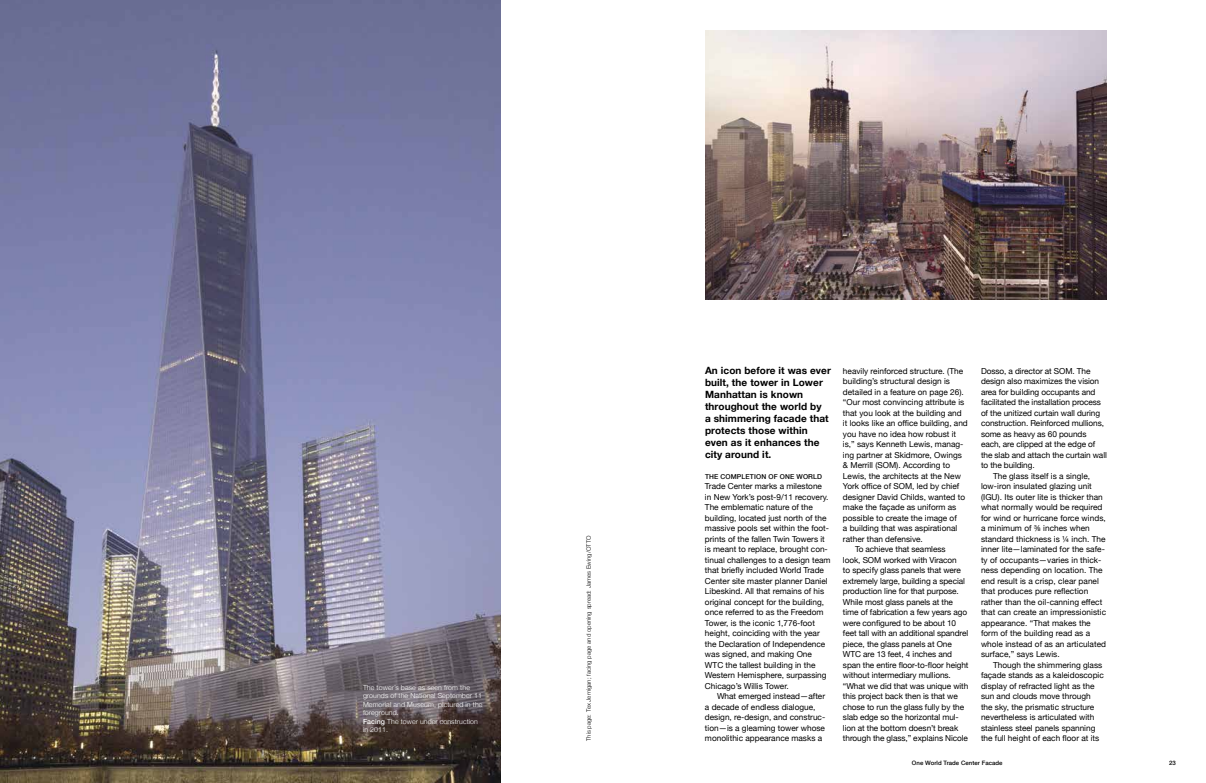
<style>
.page{position:relative;width:1206px;height:783px;background:#fff}
.page>*{position:absolute;margin:0;border:0;box-sizing:border-box;transform-origin:0 0}
.t1{font:700 10px/12px "Helvetica Neue";letter-spacing:.01em;color:#000}
.t2{font:8.2px/10.5px "Helvetica Neue";color:#000}
.t3{font:300 7px/8.5px "Helvetica Neue";letter-spacing:.015em;color:#fff}
.t4{font:500 6.8px "Helvetica Neue";letter-spacing:.02em;color:#000}
.t5{font:300 6px "Helvetica Neue";letter-spacing:.005em;color:#000}
.t6{font:500 6px "Helvetica Neue";letter-spacing:.01em;color:#000}
.s1{font-weight:500}
</style>
<div class="page">
<img style="left:0;top:0;width:501px;height:783px">
<img style="left:705px;top:30px;width:402px;height:270px">
<p class="t3" style="left:363px;top:683px;width:121px">The tower’s base as seen from the grounds of the National September 11<br>Memorial and Museum, pictured in the foreground.<br><span class="s1">Facing</span> The tower under construction in 2011.</p>
<p class="t5" style="left:584px;top:741px;width:207px;rotate:-90deg">This page: Tex Jernigan; facing page and opening spread: James Ewing/OTTO</p>
<p class="t1" style="left:705px;top:363px;width:128px">An icon before it was ever built, the tower in Lower<br>Manhattan is known throughout the world by<br>a shimmering facade that protects those within even as it enhances the city around it.</p>
<p class="t4" style="left:705px;top:471px;width:119px">THE COMPLETION OF ONE WORLD</p>
<p class="t2" style="left:705px;top:480px;width:127px">Trade Center marks a milestone<br>in New York’s post-9/11 recovery.<br>The emblematic nature of the building, located just north of the massive pools set within the foot&shy;prints of the fallen Twin Towers it is meant to replace, brought con&shy;tinual challenges to a design team that briefly included World Trade<br>Center site master planner Daniel<br>Libeskind. All that remains of his original concept for the building, once referred to as the Freedom<br>Tower, is the iconic 1,776-foot height, coinciding with the year the Declaration of Independence was signed, and making One<br>WTC the tallest building in the<br>Western Hemisphere, surpassing<br>Chicago’s Willis Tower.</p>
<p class="t2" style="left:705px;top:690px;width:122px;text-indent:12px">What emerged instead—after a decade of endless dialogue, design, re-design, and construc&shy;tion—is a gleaming tower whose monolithic appearance masks a</p>
<p class="t2" style="left:981px;top:365px;width:111px">Dosso, a director at SOM. The</p>
<p class="t2" style="left:981px;top:375px;width:120px">design also maximizes the vision</p>
<p class="t2" style="left:981px;top:386px;width:116px">area for building occupants and</p>
<p class="t2" style="left:981px;top:396px;width:122px">facilitated the installation process</p>
<p class="t2" style="left:981px;top:407px;width:121px">of the unitized curtain wall during</p>
<p class="t2" style="left:981px;top:417px;width:125px">construction. Reinforced mullions,</p>
<p class="t2" style="left:981px;top:428px;width:107px">some as heavy as 60 pounds</p>
<p class="t2" style="left:981px;top:438px;width:116px">each, are clipped at the edge of</p>
<p class="t2" style="left:981px;top:449px;width:127px">the slab and attach the curtain wall</p>
<p class="t2" style="left:981px;top:459px;width:55px">to the building.</p>
<p class="t2" style="left:993px;top:470px;width:99px">The glass itself is a single,</p>
<p class="t2" style="left:981px;top:480px;width:112px">low-iron insulated glazing unit</p>
<p class="t2" style="left:981px;top:491px;width:123px">(IGU). Its outer lite is thicker than</p>
<p class="t2" style="left:981px;top:501px;width:123px">what normally would be required</p>
<p class="t2" style="left:981px;top:512px;width:126px">for wind or hurricane force winds,</p>
<p class="t2" style="left:981px;top:522px;width:110px">a minimum of ⅜ inches when</p>
<p class="t2" style="left:981px;top:533px;width:126px">standard thickness is ¼ inch. The</p>
<p class="t2" style="left:981px;top:543px;width:125px">inner lite—laminated for the safe-</p>
<p class="t2" style="left:981px;top:554px;width:122px">ty of occupants—varies in thick-</p>
<p class="t2" style="left:981px;top:564px;width:123px">ness depending on location. The</p>
<p class="t2" style="left:981px;top:575px;width:119px">end result is a crisp, clear panel</p>
<p class="t2" style="left:981px;top:585px;width:109px">that produces pure reflection</p>
<p class="t2" style="left:981px;top:596px;width:123px">rather than the oil-canning effect</p>
<p class="t2" style="left:981px;top:606px;width:127px">that can create an impressionistic</p>
<p class="t2" style="left:981px;top:617px;width:111px">appearance. “That makes the</p>
<p class="t2" style="left:981px;top:627px;width:111px">form of the building read as a</p>
<p class="t2" style="left:981px;top:638px;width:127px">whole instead of as an articulated</p>
<p class="t2" style="left:981px;top:648px;width:80px">surface,” says Lewis.</p>
<p class="t2" style="left:993px;top:659px;width:111px">Though the shimmering glass</p>
<p class="t2" style="left:981px;top:669px;width:124px">façade stands as a kaleidoscopic</p>
<p class="t2" style="left:981px;top:680px;width:115px">display of refracted light as the</p>
<p class="t2" style="left:981px;top:690px;width:111px">sun and clouds move through</p>
<p class="t2" style="left:981px;top:701px;width:115px">the sky, the prismatic structure</p>
<p class="t2" style="left:981px;top:711px;width:115px">nevertheless is articulated with</p>
<p class="t2" style="left:981px;top:722px;width:116px">stainless steel panels spanning</p>
<p class="t2" style="left:981px;top:732px;width:120px">the full height of each floor at its</p>
<p class="t2" style="left:843px;top:365px;width:122px">heavily reinforced structure. (The</p>
<p class="t2" style="left:843px;top:375px;width:109px">building’s structural design is</p>
<p class="t2" style="left:843px;top:386px;width:122px">detailed in a feature on page 26).</p>
<p class="t2" style="left:843px;top:396px;width:123px">“Our most convincing attribute is</p>
<p class="t2" style="left:843px;top:407px;width:120px">that you look at the building and</p>
<p class="t2" style="left:843px;top:417px;width:126px">it looks like an office building, and</p>
<p class="t2" style="left:843px;top:428px;width:115px">you have no idea how robust it</p>
<p class="t2" style="left:843px;top:438px;width:122px">is,” says Kenneth Lewis, manag-</p>
<p class="t2" style="left:843px;top:449px;width:121px">ing partner at Skidmore, Owings</p>
<p class="t2" style="left:843px;top:459px;width:109px">&amp; Merrill (SOM). According to</p>
<p class="t2" style="left:843px;top:470px;width:119px">Lewis, the architects at the New</p>
<p class="t2" style="left:843px;top:480px;width:118px">York office of SOM, led by chief</p>
<p class="t2" style="left:843px;top:491px;width:124px">designer David Childs, wanted to</p>
<p class="t2" style="left:843px;top:501px;width:115px">make the façade as uniform as</p>
<p class="t2" style="left:843px;top:512px;width:115px">possible to create the image of</p>
<p class="t2" style="left:843px;top:522px;width:116px">a building that was aspirational</p>
<p class="t2" style="left:843px;top:533px;width:81px">rather than defensive.</p>
<p class="t2" style="left:855px;top:543px;width:92px">To achieve that seamless</p>
<p class="t2" style="left:843px;top:554px;width:115px">look, SOM worked with Viracon</p>
<p class="t2" style="left:843px;top:564px;width:119px">to specify glass panels that were</p>
<p class="t2" style="left:843px;top:575px;width:123px">extremely large, building a special</p>
<p class="t2" style="left:843px;top:585px;width:117px">production line for that purpose.</p>
<p class="t2" style="left:843px;top:596px;width:112px">While most glass panels at the</p>
<p class="t2" style="left:843px;top:606px;width:126px">time of fabrication a few years ago</p>
<p class="t2" style="left:843px;top:617px;width:115px">were configured to be about 10</p>
<p class="t2" style="left:843px;top:627px;width:127px">feet tall with an additional spandrel</p>
<p class="t2" style="left:843px;top:638px;width:110px">piece, the glass panels at One</p>
<p class="t2" style="left:843px;top:648px;width:111px">WTC are 13 feet, 4 inches and</p>
<p class="t2" style="left:843px;top:659px;width:127px">span the entire floor-to-floor height</p>
<p class="t2" style="left:843px;top:669px;width:109px">without intermediary mullions.</p>
<p class="t2" style="left:843px;top:680px;width:127px">“What we did that was unique with</p>
<p class="t2" style="left:843px;top:690px;width:116px">this project back then is that we</p>
<p class="t2" style="left:843px;top:701px;width:123px">chose to run the glass fully by the</p>
<p class="t2" style="left:843px;top:711px;width:117px">slab edge so the horizontal mul-</p>
<p class="t2" style="left:843px;top:722px;width:117px">lion at the bottom doesn’t break</p>
<p class="t2" style="left:843px;top:732px;width:127px">through the glass,” explains Nicole</p>
<p class="t6" style="left:912px;top:758px;width:92px">One World Trade Center Facade</p>
<p class="t6" style="left:1169px;top:758px;width:8px">23</p>
</div>
